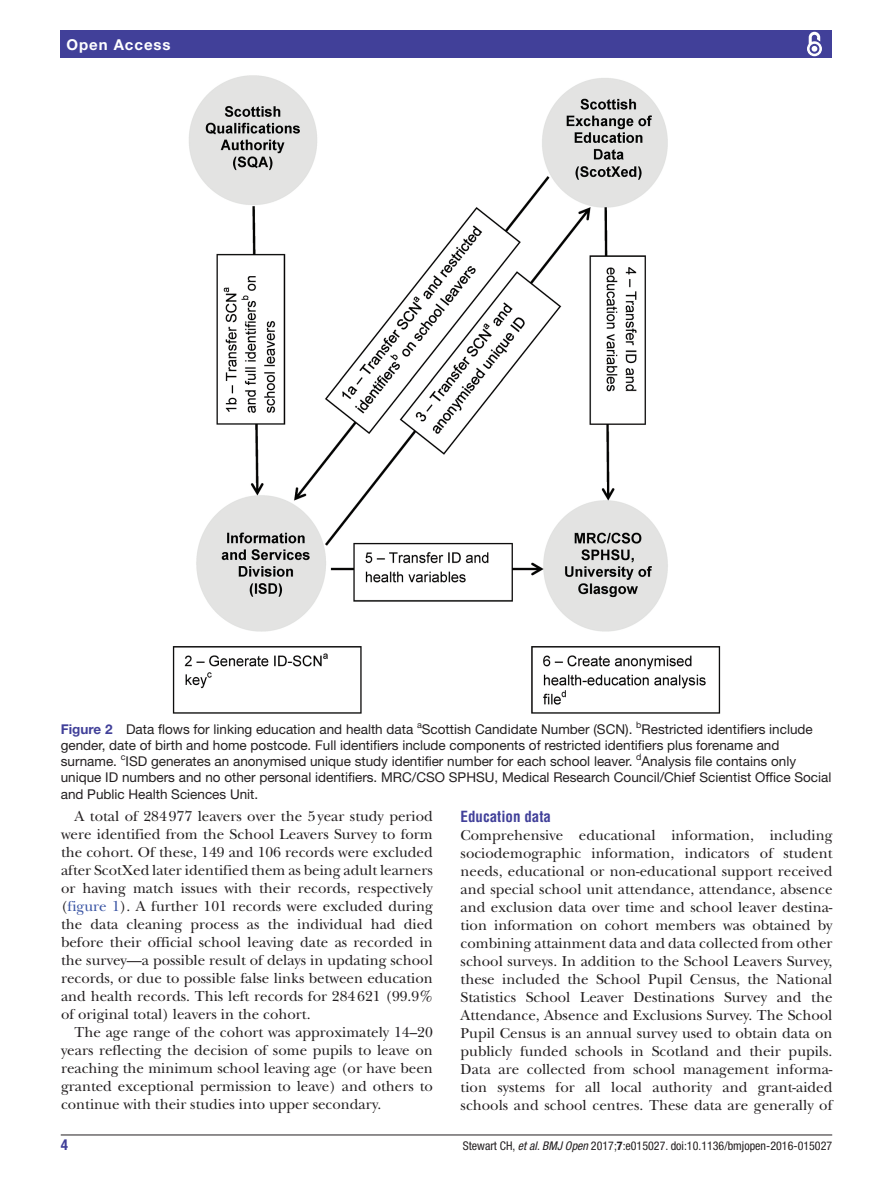
<style>
.page{position:relative;width:893px;height:1191px;background:#fff}
.page>*{position:absolute;margin:0;border:0;box-sizing:border-box;transform-origin:0 0}
.t1{font:15px/18px "New Baskerville";color:#231f20;text-align:justify}
.t2{font:700 condensed 15px "Helvetica LT Std";color:#414099}
.t3{font:700 15px "Helvetica Neue LT Std";letter-spacing:.065em;color:#fff}
.t4{font:700 condensed 15px "Helvetica Neue LT Std";color:#414099}
.t5{font:13.5px/16.2px "Helvetica Neue LT Std";color:#231f20}
.t6{font:condensed 12px "Helvetica Neue LT Std";color:#231f20}
.s1{font-weight:700;color:#414099}
.s2{color:#3853a3}
.s3{font-style:italic}
.s4{font-weight:700}
</style>
<div class="page">
<hr style="left:61px;top:1134px;width:771px;height:1px;background:#231f20">
<div style="left:61px;top:31px;width:771px;height:27px;background:#414099"></div>
<svg style="left:807px;top:31px;width:15px;height:26px"></svg>
<img style="left:172px;top:75px;width:549px;height:639px">
<p class="t3" style="left:66px;top:35px;width:106px">Open Access</p>
<p class="t5" style="left:61px;top:720px;width:772px"><span class="s1">Figure 2</span> Data flows for linking education and health data <sup>a</sup>Scottish Candidate Number (SCN). <sup>b</sup>Restricted identifiers include gender, date of birth and home postcode. Full identifiers include components of restricted identifiers plus forename and surname. <sup>c</sup>ISD generates an anonymised unique study identifier number for each school leaver. <sup>d</sup>Analysis file contains only unique ID numbers and no other personal identifiers. MRC/CSO SPHSU, Medical Research Council/Chief Scientist Office Social and Public Health Sciences Unit.</p>
<p class="t1" style="left:61px;top:807px;width:373px;text-indent:14px">A total of 284977 leavers over the 5year study period were identified from the School Leavers Survey to form the cohort. Of these, 149 and 106 records were excluded after ScotXed later identified them as being adult learners or having match issues with their records, respectively (<span class="s2">figure 1</span>). A further 101 records were excluded during the data cleaning process as the individual had died before their official school leaving date as recorded in the survey—a possible result of delays in updating school records, or due to possible false links between education and health records. This left records for 284621 (99.9% of original total) leavers in the cohort.</p>
<p class="t1" style="left:61px;top:1023px;width:373px;text-indent:14px">The age range of the cohort was approximately 14–20 years reflecting the decision of some pupils to leave on reaching the minimum school leaving age (or have been granted exceptional permission to leave) and others to continue with their studies into upper secondary.</p>
<p class="t2" style="left:461px;top:807px;width:92px">Education data</p>
<p class="t1" style="left:461px;top:826px;width:373px">Comprehensive educational information, including sociodemographic information, indicators of student needs, educational or non-educational support received and special school unit attendance, attendance, absence and exclusion data over time and school leaver destina&shy;tion information on cohort members was obtained by combining attainment data and data collected from other school surveys. In addition to the School Leavers Survey, these included the School Pupil Census, the National Statistics School Leaver Destinations Survey and the Attendance, Absence and Exclusions Survey. The School Pupil Census is an annual survey used to obtain data on publicly funded schools in Scotland and their pupils.<br>Data are collected from school management informa&shy;tion systems for all local authority and grant-aided schools and school centres. These data are generally of</p>
<p class="t4" style="left:61px;top:1135px;width:9px">4</p>
<p class="t6" style="left:463px;top:1138px;width:371px">Stewart CH, <span class="s3">et al</span>. <span class="s3">BMJ Open</span> 2017;<span class="s4">7</span>:e015027. doi:10.1136/bmjopen-2016-015027</p>
</div>
